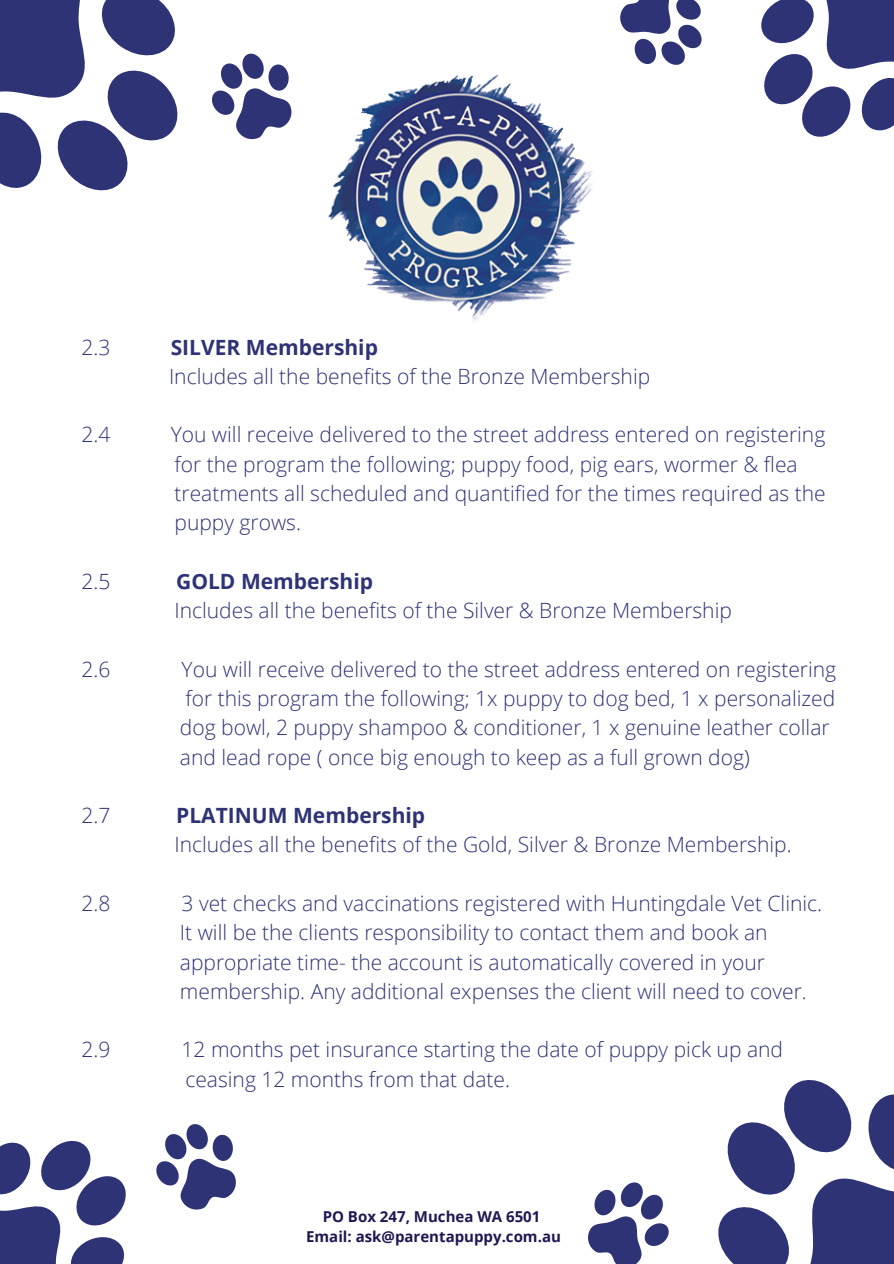
<style>
.page{position:relative;width:894px;height:1264px;background:#fff}
.page>*{position:absolute;margin:0;border:0;box-sizing:border-box;transform-origin:0 0}
.t1{font:300 21px/29.2px "Open Sans";color:#2d3375}
.t2{font:700 21px "Open Sans";color:#2d3375}
.t3{font:700 15px/20.2px "Open Sans";color:#201652;text-align:center}
</style>
<div class="page">
<svg style="left:0;top:0;width:178px;height:191px"></svg>
<svg style="left:761px;top:0;width:132px;height:137px"></svg>
<svg style="left:718px;top:1080px;width:175px;height:183px"></svg>
<svg style="left:0;top:1140px;width:126px;height:123px"></svg>
<svg style="left:156px;top:1124px;width:80px;height:86px"></svg>
<svg style="left:588px;top:1182px;width:81px;height:81px"></svg>
<svg style="left:212px;top:53px;width:80px;height:87px"></svg>
<svg style="left:620px;top:0;width:82px;height:65px"></svg>
<img style="left:328px;top:74px;width:265px;height:249px">
<p class="t1" style="left:82px;top:332px;width:30px">2.3</p>
<p class="t2" style="left:171px;top:332px;width:209px">SILVER Membership</p>
<p class="t1" style="left:169px;top:361px;width:482px">Includes all the benefits of the Bronze Membership</p>
<p class="t1" style="left:82px;top:419px;width:30px">2.4</p>
<p class="t1" style="left:171px;top:419px;width:656px">You will receive delivered to the street address entered on registering for the program the following; puppy food, pig ears, wormer &amp; flea treatments all scheduled and quantified for the times required as the puppy grows.</p>
<p class="t1" style="left:82px;top:566px;width:30px">2.5</p>
<p class="t2" style="left:176px;top:566px;width:198px">GOLD Membership</p>
<p class="t1" style="left:174px;top:595px;width:559px">Includes all the benefits of the Silver &amp; Bronze Membership</p>
<p class="t1" style="left:82px;top:654px;width:30px">2.6</p>
<p class="t1" style="left:180px;top:654px;width:657px">You will receive delivered to the street address entered on registering for this program the following; 1x puppy to dog bed, 1 x personalized dog bowl, 2 puppy shampoo &amp; conditioner, 1 x genuine leather collar and lead rope ( once big enough to keep as a full grown dog)</p>
<p class="t1" style="left:82px;top:800px;width:30px">2.7</p>
<p class="t2" style="left:176px;top:800px;width:250px">PLATINUM Membership</p>
<p class="t1" style="left:174px;top:829px;width:618px">Includes all the benefits of the Gold, Silver &amp; Bronze Membership.</p>
<p class="t1" style="left:82px;top:888px;width:30px">2.8</p>
<p class="t1" style="left:180px;top:888px;width:643px">3 vet checks and vaccinations registered with Huntingdale Vet Clinic.<br>It will be the clients responsibility to contact them and book an appropriate time- the account is automatically covered in your membership. Any additional expenses the client will need to cover.</p>
<p class="t1" style="left:82px;top:1034px;width:30px">2.9</p>
<p class="t1" style="left:181px;top:1034px;width:602px">12 months pet insurance starting the date of puppy pick up and ceasing 12 months from that date.</p>
<p class="t3" style="left:306px;top:1205px;width:256px">PO Box 247, Muchea WA 6501<br>Email: ask@parentapuppy.com.au</p>
</div>
